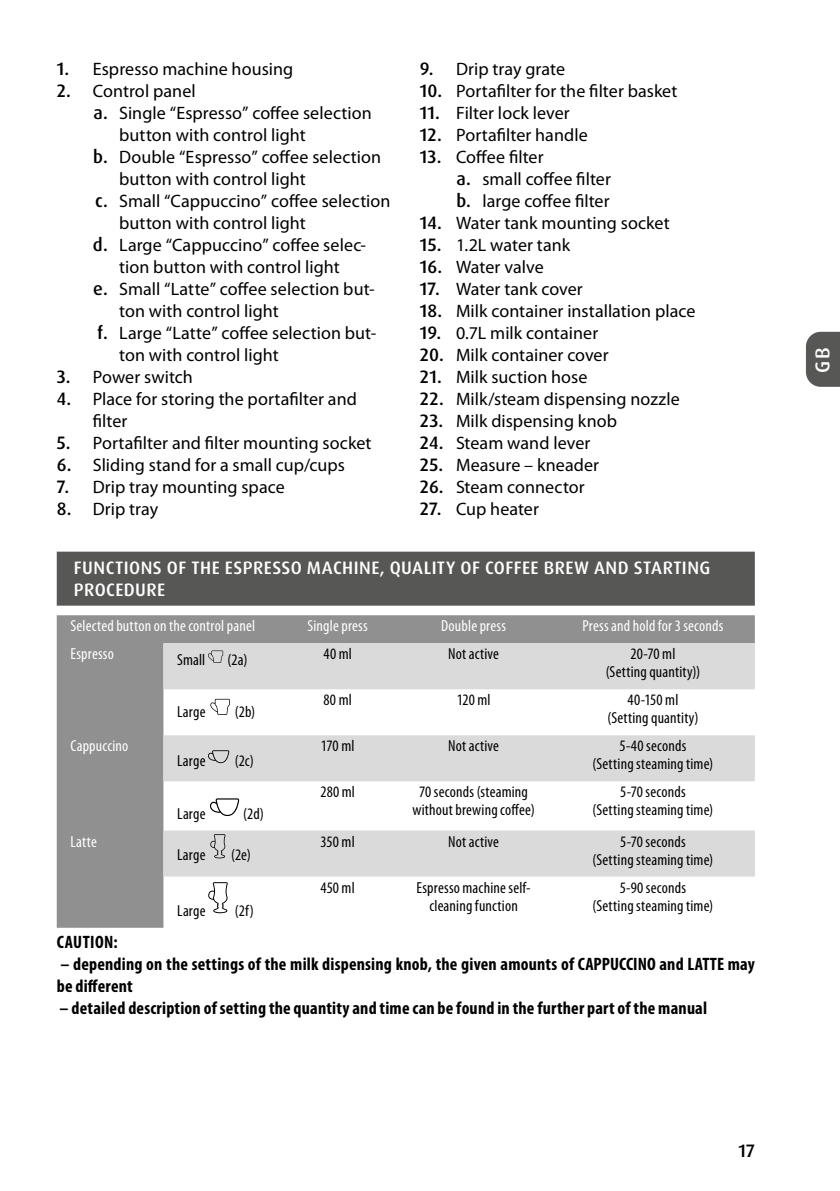
<style>
.page{position:relative;width:840px;height:1191px;background:#fff}
.page>*{position:absolute;margin:0;border:0;box-sizing:border-box;transform-origin:0 0}
.t1{font:500 20px "Dax Pro";color:#fff}
.t2{font:18px/22px "Myriad Pro";letter-spacing:.005em;color:#000}
.t3{font:700 condensed 18px/22px "Myriad Pro";letter-spacing:.01em;color:#000}
.t4{font:500 18px/22px "Dax Pro";letter-spacing:.025em;color:#fff}
.t5{font:500 18px "Dax Pro";color:#000}
.t6{font:condensed 16px/18px "Myriad Pro";letter-spacing:.01em;color:#000;text-align:center}
.t7{font:condensed 16px "Myriad Pro";letter-spacing:.015em;color:#fff}
.s1{font-family:"Dax Pro";font-weight:500}
</style>
<div class="page">
<svg style="left:806px;top:332px;width:33px;height:55px;background:#5f5f5e"></svg>
<div style="left:57px;top:551px;width:697px;height:54px;background:#575756"></div>
<svg style="left:57px;top:615px;width:697px;height:312px;fill:#909090"></svg>
<svg style="left:163px;top:643px;width:591px;height:233px;fill:#dadada"></svg>
<svg style="left:208px;top:650px;width:15px;height:13px"></svg>
<svg style="left:209px;top:699px;width:21px;height:16px"></svg>
<svg style="left:208px;top:750px;width:21px;height:13px"></svg>
<svg style="left:210px;top:798px;width:29px;height:18px"></svg>
<svg style="left:210px;top:834px;width:15px;height:24px"></svg>
<svg style="left:208px;top:882px;width:20px;height:31px"></svg>
<p class="t2" style="left:57px;top:58px;width:238px"><span class="s1">1.</span> Espresso machine housing</p>
<p class="t2" style="left:57px;top:80px;width:140px"><span class="s1">2.</span> Control panel</p>
<p class="t2" style="left:93px;top:102px;width:280px"><span class="s1">a.</span> Single “Espresso” coffee selection</p>
<p class="t2" style="left:119px;top:124px;width:188px">button with control light</p>
<p class="t2" style="left:93px;top:146px;width:289px"><span class="s1">b.</span> Double “Espresso” coffee selection</p>
<p class="t2" style="left:119px;top:168px;width:188px">button with control light</p>
<p class="t2" style="left:95px;top:190px;width:297px"><span class="s1">c.</span> Small “Cappuccino” coffee selection</p>
<p class="t2" style="left:119px;top:212px;width:188px">button with control light</p>
<p class="t2" style="left:93px;top:234px;width:274px"><span class="s1">d.</span> Large “Cappuccino” coffee selec-</p>
<p class="t2" style="left:119px;top:256px;width:222px">tion button with control light</p>
<p class="t2" style="left:93px;top:278px;width:283px"><span class="s1">e.</span> Small “Latte” coffee selection but-</p>
<p class="t2" style="left:119px;top:300px;width:161px">ton with control light</p>
<p class="t2" style="left:97px;top:322px;width:280px"><span class="s1">f.</span> Large “Latte” coffee selection but-</p>
<p class="t2" style="left:119px;top:344px;width:161px">ton with control light</p>
<p class="t2" style="left:57px;top:366px;width:138px"><span class="s1">3.</span> Power switch</p>
<p class="t2" style="left:93px;top:388px;width:265px;text-indent:-36px"><span class="s1">4.</span> Place for storing the portafilter and filter</p>
<p class="t2" style="left:57px;top:432px;width:316px"><span class="s1">5.</span> Portafilter and filter mounting socket</p>
<p class="t2" style="left:57px;top:454px;width:289px"><span class="s1">6.</span> Sliding stand for a small cup/cups</p>
<p class="t2" style="left:57px;top:476px;width:229px"><span class="s1">7.</span> Drip tray mounting space</p>
<p class="t2" style="left:57px;top:498px;width:103px"><span class="s1">8.</span> Drip tray</p>
<p class="t2" style="left:420px;top:58px;width:146px"><span class="s1">9.</span> Drip tray grate</p>
<p class="t2" style="left:420px;top:80px;width:259px"><span class="s1">10.</span> Portafilter for the filter basket</p>
<p class="t2" style="left:420px;top:102px;width:151px"><span class="s1">11.</span> Filter lock lever</p>
<p class="t2" style="left:420px;top:124px;width:169px"><span class="s1">12.</span> Portafilter handle</p>
<p class="t2" style="left:456px;top:146px;width:156px;text-indent:-37px"><span class="s1">13.</span> Coffee filter<br><span class="s1">a.</span> small coffee filter <span class="s1">b.</span> large coffee filter</p>
<p class="t2" style="left:420px;top:212px;width:251px"><span class="s1">14.</span> Water tank mounting socket</p>
<p class="t2" style="left:420px;top:234px;width:152px"><span class="s1">15.</span> 1.2L water tank</p>
<p class="t2" style="left:420px;top:256px;width:125px"><span class="s1">16.</span> Water valve</p>
<p class="t2" style="left:420px;top:278px;width:164px"><span class="s1">17.</span> Water tank cover</p>
<p class="t2" style="left:420px;top:300px;width:277px"><span class="s1">18.</span> Milk container installation place</p>
<p class="t2" style="left:420px;top:322px;width:180px"><span class="s1">19.</span> 0.7L milk container</p>
<p class="t2" style="left:420px;top:344px;width:190px"><span class="s1">20.</span> Milk container cover</p>
<p class="t2" style="left:420px;top:366px;width:169px"><span class="s1">21.</span> Milk suction hose</p>
<p class="t2" style="left:420px;top:388px;width:261px"><span class="s1">22.</span> Milk/steam dispensing nozzle</p>
<p class="t2" style="left:420px;top:410px;width:198px"><span class="s1">23.</span> Milk dispensing knob</p>
<p class="t2" style="left:420px;top:432px;width:172px"><span class="s1">24.</span> Steam wand lever</p>
<p class="t2" style="left:420px;top:454px;width:181px"><span class="s1">25.</span> Measure – kneader</p>
<p class="t2" style="left:420px;top:476px;width:166px"><span class="s1">26.</span> Steam connector</p>
<p class="t2" style="left:420px;top:498px;width:120px"><span class="s1">27.</span> Cup heater</p>
<p class="t4" style="left:74px;top:557px;width:637px">FUNCTIONS OF THE ESPRESSO MACHINE, QUALITY OF COFFEE BREW AND STARTING<br>PROCEDURE</p>
<p class="t7" style="left:70px;top:617px;width:186px">Selected button on the control panel</p>
<p class="t7" style="left:307px;top:617px;width:62px">Single press</p>
<p class="t7" style="left:441px;top:617px;width:66px">Double press</p>
<p class="t7" style="left:582px;top:617px;width:142px">Press and hold for 3 seconds</p>
<p class="t7" style="left:70px;top:645px;width:45px">Espresso</p>
<p class="t6" style="left:177px;top:651px;width:30px">Small</p>
<p class="t6" style="left:227px;top:651px;width:21px">(2a)</p>
<p class="t6" style="left:323px;top:645px;width:30px">40 ml</p>
<p class="t6" style="left:448px;top:645px;width:52px">Not active</p>
<p class="t6" style="left:605px;top:645px;width:96px">20-70 ml<br>(Setting quantity))</p>
<p class="t7" style="left:70px;top:737px;width:59px">Cappuccino</p>
<p class="t7" style="left:70px;top:832px;width:28px">Latte</p>
<p class="t6" style="left:177px;top:703px;width:30px">Large</p>
<p class="t6" style="left:235px;top:703px;width:22px">(2b)</p>
<p class="t6" style="left:177px;top:751px;width:30px">Large</p>
<p class="t6" style="left:235px;top:751px;width:20px">(2c)</p>
<p class="t6" style="left:177px;top:804px;width:30px">Large</p>
<p class="t6" style="left:243px;top:804px;width:22px">(2d)</p>
<p class="t6" style="left:177px;top:846px;width:30px">Large</p>
<p class="t6" style="left:231px;top:846px;width:21px">(2e)</p>
<p class="t6" style="left:177px;top:901px;width:30px">Large</p>
<p class="t6" style="left:235px;top:901px;width:20px">(2f)</p>
<p class="t6" style="left:323px;top:691px;width:30px">80 ml</p>
<p class="t6" style="left:456px;top:691px;width:35px">120 ml</p>
<p class="t6" style="left:607px;top:691px;width:92px">40-150 ml (Setting quantity)</p>
<p class="t6" style="left:321px;top:737px;width:35px">170 ml</p>
<p class="t6" style="left:448px;top:737px;width:52px">Not active</p>
<p class="t6" style="left:592px;top:737px;width:122px">5-40 seconds<br>(Setting steaming time)</p>
<p class="t6" style="left:320px;top:783px;width:36px">280 ml</p>
<p class="t6" style="left:412px;top:783px;width:124px">70 seconds (steaming without brewing coffee)</p>
<p class="t6" style="left:592px;top:783px;width:122px">5-70 seconds<br>(Setting steaming time)</p>
<p class="t6" style="left:320px;top:832px;width:36px">350 ml</p>
<p class="t6" style="left:448px;top:832px;width:52px">Not active</p>
<p class="t6" style="left:592px;top:832px;width:122px">5-70 seconds<br>(Setting steaming time)</p>
<p class="t6" style="left:320px;top:878px;width:36px">450 ml</p>
<p class="t6" style="left:416px;top:878px;width:116px">Espresso machine self&shy;cleaning function</p>
<p class="t6" style="left:592px;top:878px;width:122px">5-90 seconds<br>(Setting steaming time)</p>
<p class="t3" style="left:57px;top:931px;width:62px">CAUTION:</p>
<p class="t3" style="left:57px;top:953px;width:699px">– depending on the settings of the milk dispensing knob, the given amounts of CAPPUCCINO and LATTE may be different</p>
<p class="t3" style="left:60px;top:997px;width:648px">– detailed description of setting the quantity and time can be found in the further part of the manual</p>
<p class="t5" style="left:738px;top:1139px;width:18px">17</p>
<p class="t1" style="left:809px;top:373px;width:28px;rotate:-90deg">GB</p>
</div>
